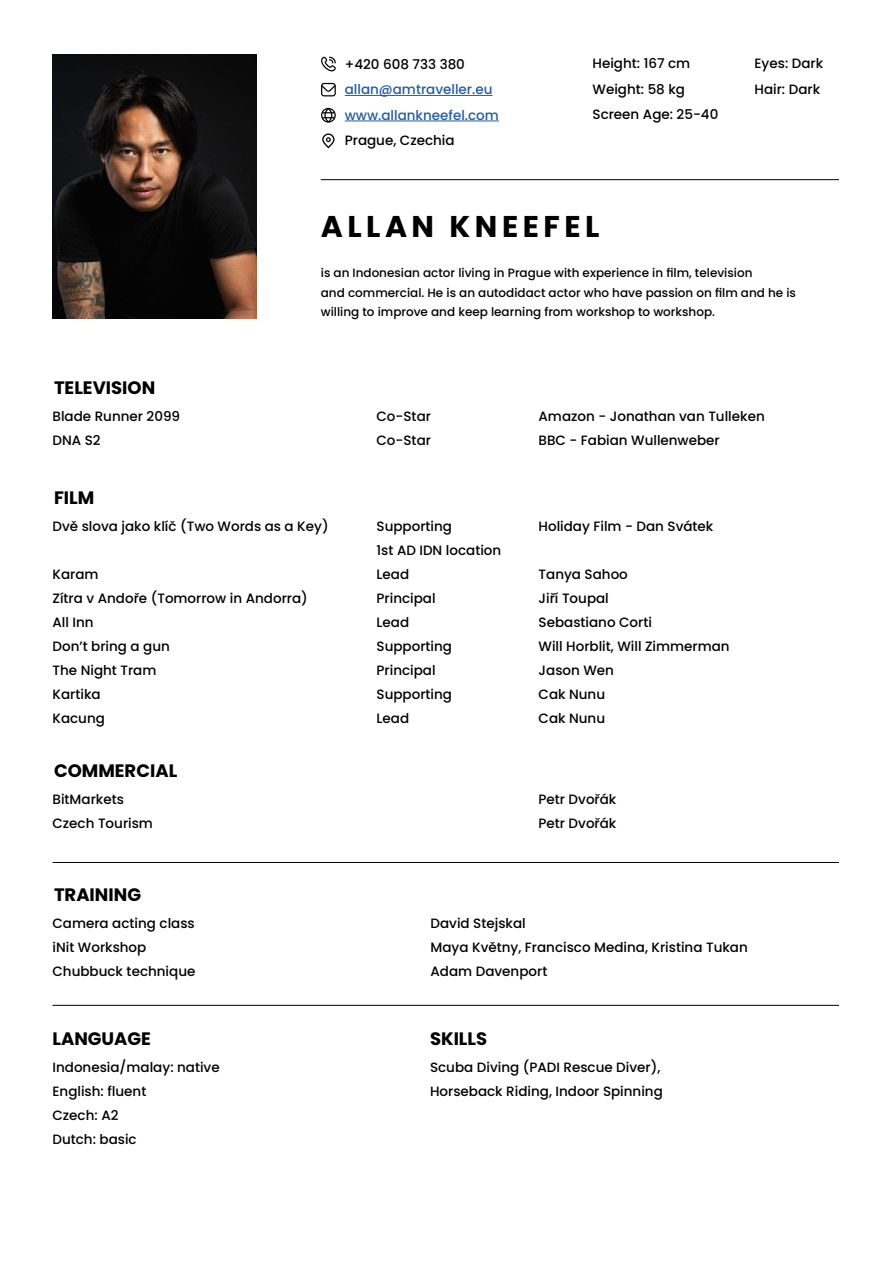
<style>
.page{position:relative;width:893px;height:1263px;background:#fff}
.page>*{position:absolute;margin:0;border:0;box-sizing:border-box;transform-origin:0 0}
.t1{font:700 30px "Poppins";letter-spacing:.15em;color:#000}
.t2{font:700 18px "Poppins";color:#000}
.t3{font:500 13.5px/24px "Poppins";color:#000}
.t4{font:500 13.5px/25.5px "Poppins";color:#215e9e}
.t5{font:500 12px/19.5px "Poppins";color:#000}
</style>
<div class="page">
<img style="left:53px;top:54px;width:203px;height:264px">
<hr style="left:345px;top:95px;width:147px;height:1px;background:#215e9e">
<hr style="left:345px;top:121px;width:154px;height:1px;background:#215e9e">
<hr style="left:53px;top:862px;width:786px;height:1px;background:#000">
<hr style="left:321px;top:179px;width:518px;height:1px;background:#000">
<hr style="left:53px;top:1005px;width:786px;height:1px;background:#000">
<svg style="left:321px;top:56px;width:15px;height:16px"></svg>
<svg style="left:321px;top:83px;width:15px;height:13px"></svg>
<svg style="left:321px;top:108px;width:15px;height:15px"></svg>
<svg style="left:322px;top:133px;width:13px;height:15px"></svg>
<p class="t3" style="left:345px;top:52px;width:122px">+420 608 733 380</p>
<p class="t4" style="left:345px;top:77px;width:156px">allan@amtraveller.eu www.allankneefel.com</p>
<p class="t3" style="left:345px;top:129px;width:111px">Prague, Czechia</p>
<p class="t3" style="left:592px;top:52px;width:99px">Height: 167 cm</p>
<p class="t3" style="left:754px;top:52px;width:70px">Eyes: Dark</p>
<p class="t3" style="left:592px;top:77px;width:94px">Weight: 58 kg</p>
<p class="t3" style="left:754px;top:77px;width:67px">Hair: Dark</p>
<p class="t3" style="left:592px;top:103px;width:127px">Screen Age: 25-40</p>
<h1 class="t1" style="left:321px;top:209px;width:280px">ALLAN KNEEFEL</h1>
<h2 class="t2" style="left:54px;top:377px;width:103px">TELEVISION</h2>
<p class="t5" style="left:321px;top:263px;width:477px">is an Indonesian actor living in Prague with experience in film, television<br>and commercial. He is an autodidact actor who have passion on film and he is willing to improve and keep learning from workshop to workshop.</p>
<p class="t3" style="left:53px;top:404px;width:129px">Blade Runner 2099</p>
<p class="t3" style="left:377px;top:404px;width:56px">Co-Star</p>
<p class="t3" style="left:539px;top:404px;width:228px">Amazon - Jonathan van Tulleken</p>
<p class="t3" style="left:53px;top:428px;width:50px">DNA S2</p>
<p class="t3" style="left:377px;top:428px;width:56px">Co-Star</p>
<p class="t3" style="left:539px;top:428px;width:183px">BBC - Fabian Wullenweber</p>
<h2 class="t2" style="left:54px;top:487px;width:42px">FILM</h2>
<p class="t3" style="left:53px;top:514px;width:278px">Dvě slova jako klíč (Two Words as a Key)</p>
<p class="t3" style="left:377px;top:514px;width:77px">Supporting</p>
<p class="t3" style="left:539px;top:514px;width:176px">Holiday Film - Dan Svátek</p>
<p class="t3" style="left:377px;top:538px;width:126px">1st AD IDN location</p>
<p class="t3" style="left:53px;top:562px;width:48px">Karam</p>
<p class="t3" style="left:377px;top:562px;width:34px">Lead</p>
<p class="t3" style="left:539px;top:562px;width:91px">Tanya Sahoo</p>
<p class="t3" style="left:53px;top:586px;width:257px">Zítra v Andoře (Tomorrow in Andorra)</p>
<p class="t3" style="left:377px;top:586px;width:61px">Principal</p>
<p class="t3" style="left:539px;top:586px;width:72px">Jiří Toupal</p>
<p class="t3" style="left:53px;top:610px;width:43px">All Inn</p>
<p class="t3" style="left:377px;top:610px;width:34px">Lead</p>
<p class="t3" style="left:539px;top:610px;width:115px">Sebastiano Corti</p>
<p class="t3" style="left:53px;top:634px;width:119px">Don’t bring a gun</p>
<p class="t3" style="left:377px;top:634px;width:77px">Supporting</p>
<p class="t3" style="left:539px;top:634px;width:193px">Will Horblit, Will Zimmerman</p>
<p class="t3" style="left:53px;top:658px;width:105px">The Night Tram</p>
<p class="t3" style="left:377px;top:658px;width:61px">Principal</p>
<p class="t3" style="left:539px;top:658px;width:77px">Jason Wen</p>
<p class="t3" style="left:53px;top:682px;width:50px">Kartika</p>
<p class="t3" style="left:377px;top:682px;width:77px">Supporting</p>
<p class="t3" style="left:539px;top:682px;width:68px">Cak Nunu</p>
<p class="t3" style="left:53px;top:706px;width:54px">Kacung</p>
<p class="t3" style="left:377px;top:706px;width:34px">Lead</p>
<p class="t3" style="left:539px;top:706px;width:68px">Cak Nunu</p>
<h2 class="t2" style="left:54px;top:760px;width:125px">COMMERCIAL</h2>
<p class="t3" style="left:53px;top:787px;width:73px">BitMarkets</p>
<p class="t3" style="left:539px;top:787px;width:79px">Petr Dvořák</p>
<p class="t3" style="left:53px;top:811px;width:102px">Czech Tourism</p>
<p class="t3" style="left:539px;top:811px;width:79px">Petr Dvořák</p>
<h2 class="t2" style="left:54px;top:884px;width:89px">TRAINING</h2>
<p class="t3" style="left:53px;top:911px;width:144px">Camera acting class</p>
<p class="t3" style="left:431px;top:911px;width:97px">David Stejskal</p>
<p class="t3" style="left:53px;top:935px;width:95px">iNit Workshop</p>
<p class="t3" style="left:431px;top:935px;width:319px">Maya Květny, Francisco Medina, Kristina Tukan</p>
<p class="t3" style="left:53px;top:959px;width:144px">Chubbuck technique</p>
<p class="t3" style="left:431px;top:959px;width:118px">Adam Davenport</p>
<h2 class="t2" style="left:53px;top:1028px;width:100px">LANGUAGE</h2>
<h2 class="t2" style="left:430px;top:1028px;width:59px">SKILLS</h2>
<p class="t3" style="left:53px;top:1055px;width:169px">Indonesia/malay: native<br>English: fluent<br>Czech: A2<br>Dutch: basic</p>
<p class="t3" style="left:430px;top:1055px;width:234px">Scuba Diving (PADI Rescue Diver),<br>Horseback Riding, Indoor Spinning</p>
</div>
